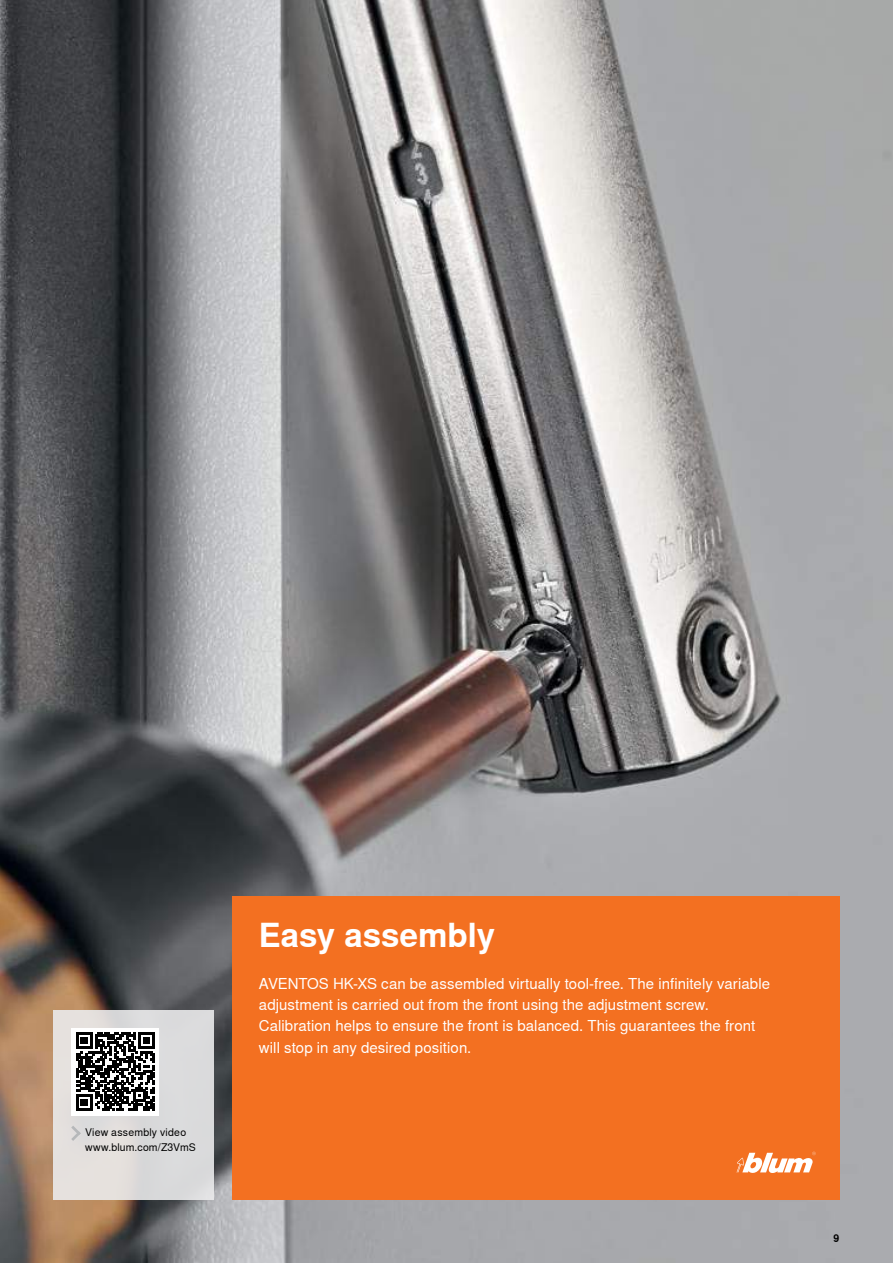
<style>
.page{position:relative;width:893px;height:1263px;background:#fff}
.page>*{position:absolute;margin:0;border:0;box-sizing:border-box;transform-origin:0 0}
.t1{font:700 33px "Nimbus Sans Global";letter-spacing:-.005em;color:#fff}
.t2{font:15px/21px "Nimbus Sans Global";letter-spacing:.005em;color:#fff}
.t3{font:10.5px/15px "Nimbus Sans Global";letter-spacing:.02em;color:#000}
.t4{font:700 10.5px "Nimbus Sans Global";color:#000}
</style>
<div class="page">
<img style="left:0;top:0;width:893px;height:1263px">
<div style="left:232px;top:896px;width:607px;height:304px;background:#f37021"></div>
<svg style="left:737px;top:1152px;width:79px;height:21px"></svg>
<div style="left:54px;top:1010px;width:160px;height:190px;background:#dcdcdc"></div>
<svg style="left:71px;top:1126px;width:10px;height:15px"></svg>
<div style="left:71px;top:1028px;width:88px;height:88px;background:#fff"></div>
<svg style="left:76px;top:1032px;width:79px;height:79px"></svg>
<p class="t3" style="left:85px;top:1125px;width:112px">View assembly video www.blum.com/Z3VmS</p>
<h1 class="t1" style="left:259px;top:916px;width:238px">Easy assembly</h1>
<p class="t2" style="left:259px;top:974px;width:513px">AVENTOS HK-XS can be assembled virtually tool-free. The infinitely variable adjustment is carried out from the front using the adjustment screw.<br>Calibration helps to ensure the front is balanced. This guarantees the front will stop in any desired position.</p>
<p class="t4" style="left:833px;top:1232px;width:7px">9</p>
</div>
